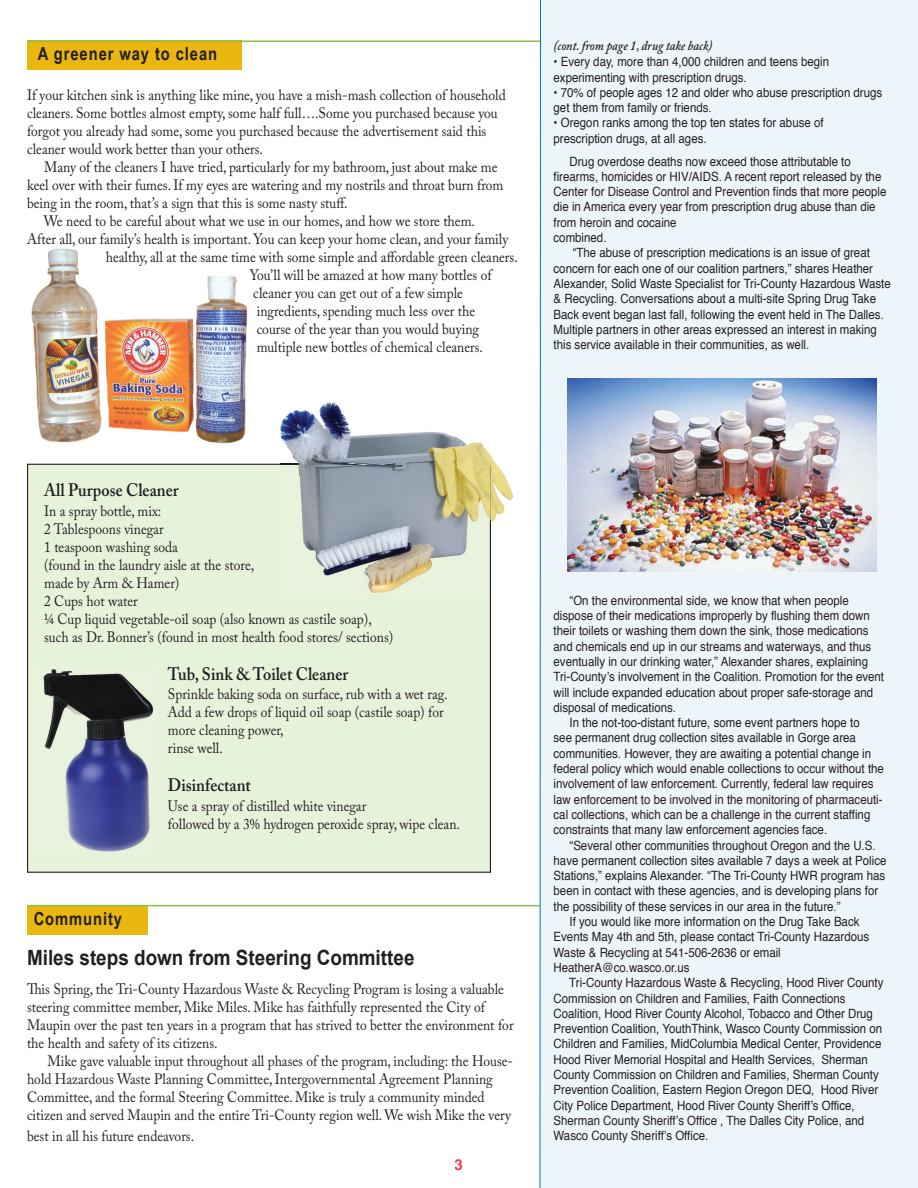
<style>
.page{position:relative;width:918px;height:1188px;background:#fff}
.page>*{position:absolute;margin:0;border:0;box-sizing:border-box;transform-origin:0 0}
.t1{font:700 21px "Arial";color:#231f20;scale:.9 1}
.t2{font:600 18px "Adobe Caslon Pro";color:#231f20;scale:.9 1}
.t3{font:700 18px "Arial Narrow";letter-spacing:.05em;color:#231f20}
.t4{font:15px/18px "Adobe Caslon Pro";color:#231f20;scale:.9 1}
.t5{font:700 15px "Helvetica";color:#ee3d56}
.t6{font:italic 600 13.5px "Adobe Caslon Pro";color:#231f20;scale:.9 1}
.t7{font:12.75px/15.3px "Helvetica";color:#231f20;scale:.9 1}
</style>
<div class="page">
<div style="left:27px;top:906px;width:120px;height:29px;background:#eab610"></div>
<hr style="left:27px;top:905px;width:513px;height:1px;background:#83c447">
<div style="left:540px;top:0;width:378px;height:1188px;background:#edf5fb"></div>
<img style="left:568px;top:378px;width:309px;height:194px">
<svg style="left:539px;top:0;width:2px;height:1188px;background:#7cb8dd"></svg>
<div style="left:27px;top:41px;width:215px;height:29px;background:#eab610"></div>
<hr style="left:27px;top:41px;width:513px;height:1px;background:#83c447">
<img style="left:31px;top:248px;width:217px;height:196px">
<div style="left:28px;top:464px;width:462px;height:408px;background:#e7f2db"></div>
<img style="left:280px;top:402px;width:233px;height:192px">
<img style="left:490px;top:464px;width:1px;height:130px">
<img style="left:280px;top:464px;width:210px;height:1px">
<img style="left:43px;top:669px;width:111px;height:183px">
<h2 class="t3" style="left:38px;top:43px;width:181px">A greener way to clean</h2>
<p class="t4" style="left:27px;top:87px;width:533px">If your kitchen sink is anything like mine, you have a mish-mash collection of household cleaners. Some bottles almost empty, some half full….Some you purchased because you forgot you already had some, some you purchased because the advertisement said this cleaner would work better than your others.</p>
<p class="t4" style="left:44px;top:159px;width:505px">Many of the cleaners I have tried, particularly for my bathroom, just about make me</p>
<p class="t4" style="left:27px;top:177px;width:531px">keel over with their fumes. If my eyes are watering and my nostrils and throat burn from</p>
<p class="t4" style="left:27px;top:195px;width:358px">being in the room, that’s a sign that this is some nasty stuff.</p>
<p class="t4" style="left:44px;top:213px;width:480px">We need to be careful about what we use in our homes, and how we store them.</p>
<p class="t4" style="left:27px;top:231px;width:536px">After all, our family’s health is important. You can keep your home clean, and your family</p>
<p class="t4" style="left:106px;top:249px;width:459px">healthy, all at the same time with some simple and affordable green cleaners.</p>
<p class="t4" style="left:250px;top:267px;width:270px">You’ll will be amazed at how many bottles of</p>
<p class="t4" style="left:253px;top:285px;width:234px">cleaner you can get out of a few simple</p>
<p class="t4" style="left:257px;top:303px;width:244px">ingredients, spending much less over the</p>
<p class="t4" style="left:257px;top:321px;width:249px">course of the year than you would buying</p>
<p class="t4" style="left:257px;top:339px;width:253px">multiple new bottles of chemical cleaners.</p>
<p class="t6" style="left:554px;top:41px;width:178px">(cont. from page 1, drug take back)</p>
<p class="t7" style="left:554px;top:55px;width:308px">• Every day, more than 4,000 children and teens begin experimenting with prescription drugs.</p>
<p class="t7" style="left:554px;top:86px;width:367px">• 70% of people ages 12 and older who abuse prescription drugs get them from family or friends.</p>
<p class="t7" style="left:554px;top:116px;width:302px">• Oregon ranks among the top ten states for abuse of prescription drugs, at all ages.</p>
<p class="t7" style="left:554px;top:154px;width:371px;text-indent:16px">Drug overdose deaths now exceed those attributable to firearms, homicides or HIV/AIDS. A recent report released by the Center for Disease Control and Prevention finds that more people die in America every year from prescription drug abuse than die from heroin and cocaine<br>combined.</p>
<p class="t7" style="left:554px;top:246px;width:376px;text-indent:19px">“The abuse of prescription medications is an issue of great concern for each one of our coalition partners,” shares Heather Alexander, Solid Waste Specialist for Tri-County Hazardous Waste &amp; Recycling. Conversations about a multi-site Spring Drug Take Back event began last fall, following the event held in The Dalles.<br>Multiple partners in other areas expressed an interest in making this service available in their communities, as well.</p>
<h2 class="t2" style="left:44px;top:483px;width:151px">All Purpose Cleaner</h2>
<p class="t4" style="left:44px;top:503px;width:389px">In a spray bottle, mix:<br>2 Tablespoons vinegar<br>1 teaspoon washing soda<br>(found in the laundry aisle at the store,<br>made by Arm &amp; Hamer)<br>2 Cups hot water<br>¼ Cup liquid vegetable-oil soap (also known as castile soap), such as Dr. Bonner’s (found in most health food stores/ sections)</p>
<h2 class="t2" style="left:168px;top:667px;width:202px">Tub, Sink &amp; Toilet Cleaner</h2>
<p class="t4" style="left:168px;top:687px;width:312px">Sprinkle baking soda on surface, rub with a wet rag.<br>Add a few drops of liquid oil soap (castile soap) for more cleaning power,<br>rinse well.</p>
<h2 class="t2" style="left:168px;top:779px;width:94px">Disinfectant</h2>
<p class="t4" style="left:168px;top:799px;width:326px">Use a spray of distilled white vinegar<br>followed by a 3% hydrogen peroxide spray, wipe clean.</p>
<h2 class="t3" style="left:34px;top:908px;width:90px">Community</h2>
<h1 class="t1" style="left:27px;top:946px;width:432px">Miles steps down from Steering Committee</h1>
<p class="t4" style="left:27px;top:982px;width:542px">This Spring, the Tri-County Hazardous Waste &amp; Recycling Program is losing a valuable steering committee member, Mike Miles. Mike has faithfully represented the City of Maupin over the past ten years in a program that has strived to better the environment for the health and safety of its citizens.</p>
<p class="t4" style="left:27px;top:1054px;width:542px;text-indent:21px">Mike gave valuable input throughout all phases of the program, including: the House&shy;hold Hazardous Waste Planning Committee, Intergovernmental Agreement Planning Committee, and the formal Steering Committee. Mike is truly a community minded citizen and served Maupin and the entire Tri-County region well. We wish Mike the very</p>
<p class="t4" style="left:27px;top:1129px;width:187px">best in all his future endeavors.</p>
<p class="t5" style="left:454px;top:1159px;width:10px">3</p>
<p class="t7" style="left:570px;top:594px;width:312px">“On the environmental side, we know that when people</p>
<p class="t7" style="left:554px;top:609px;width:353px">dispose of their medications improperly by flushing them down</p>
<p class="t7" style="left:554px;top:624px;width:352px">their toilets or washing them down the sink, those medications</p>
<p class="t7" style="left:554px;top:640px;width:354px">and chemicals end up in our streams and waterways, and thus</p>
<p class="t7" style="left:554px;top:655px;width:351px">eventually in our drinking water,” Alexander shares, explaining</p>
<p class="t7" style="left:554px;top:670px;width:369px">Tri-County’s involvement in the Coalition. Promotion for the event</p>
<p class="t7" style="left:554px;top:685px;width:357px">will include expanded education about proper safe-storage and</p>
<p class="t7" style="left:554px;top:701px;width:138px">disposal of medications.</p>
<p class="t7" style="left:570px;top:716px;width:324px">In the not-too-distant future, some event partners hope to</p>
<p class="t7" style="left:554px;top:731px;width:337px">see permanent drug collection sites available in Gorge area</p>
<p class="t7" style="left:554px;top:747px;width:354px">communities. However, they are awaiting a potential change in</p>
<p class="t7" style="left:554px;top:762px;width:369px">federal policy which would enable collections to occur without the</p>
<p class="t7" style="left:554px;top:777px;width:357px">involvement of law enforcement. Currently, federal law requires</p>
<p class="t7" style="left:554px;top:793px;width:367px">law enforcement to be involved in the monitoring of pharmaceuti-</p>
<p class="t7" style="left:554px;top:808px;width:354px">cal collections, which can be a challenge in the current staffing</p>
<p class="t7" style="left:554px;top:823px;width:306px">constraints that many law enforcement agencies face.</p>
<p class="t7" style="left:570px;top:838px;width:342px">“Several other communities throughout Oregon and the U.S.</p>
<p class="t7" style="left:554px;top:854px;width:371px">have permanent collection sites available 7 days a week at Police</p>
<p class="t7" style="left:554px;top:869px;width:370px">Stations,” explains Alexander. “The Tri-County HWR program has</p>
<p class="t7" style="left:554px;top:884px;width:362px">been in contact with these agencies, and is developing plans for</p>
<p class="t7" style="left:554px;top:900px;width:320px">the possibility of these services in our area in the future.”</p>
<p class="t7" style="left:570px;top:915px;width:324px">If you would like more information on the Drug Take Back</p>
<p class="t7" style="left:554px;top:930px;width:352px">Events May 4th and 5th, please contact Tri-County Hazardous</p>
<p class="t7" style="left:554px;top:946px;width:254px">Waste &amp; Recycling at 541-506-2636 or email</p>
<p class="t7" style="left:554px;top:961px;width:153px">HeatherA@co.wasco.or.us</p>
<p class="t7" style="left:569px;top:976px;width:351px">Tri-County Hazardous Waste &amp; Recycling, Hood River County</p>
<p class="t7" style="left:554px;top:991px;width:326px">Commission on Children and Families, Faith Connections</p>
<p class="t7" style="left:554px;top:1007px;width:356px">Coalition, Hood River County Alcohol, Tobacco and Other Drug</p>
<p class="t7" style="left:554px;top:1022px;width:367px">Prevention Coalition, YouthThink, Wasco County Commission on</p>
<p class="t7" style="left:554px;top:1037px;width:366px">Children and Families, MidColumbia Medical Center, Providence</p>
<p class="t7" style="left:554px;top:1053px;width:351px">Hood River Memorial Hospital and Health Services, Sherman</p>
<p class="t7" style="left:554px;top:1068px;width:363px">County Commission on Children and Families, Sherman County</p>
<p class="t7" style="left:554px;top:1083px;width:362px">Prevention Coalition, Eastern Region Oregon DEQ, Hood River</p>
<p class="t7" style="left:554px;top:1099px;width:336px">City Police Department, Hood River County Sheriff’s Office,</p>
<p class="t7" style="left:554px;top:1114px;width:347px">Sherman County Sheriff’s Office , The Dalles City Police, and</p>
<p class="t7" style="left:554px;top:1129px;width:173px">Wasco County Sheriff’s Office.</p>
</div>
